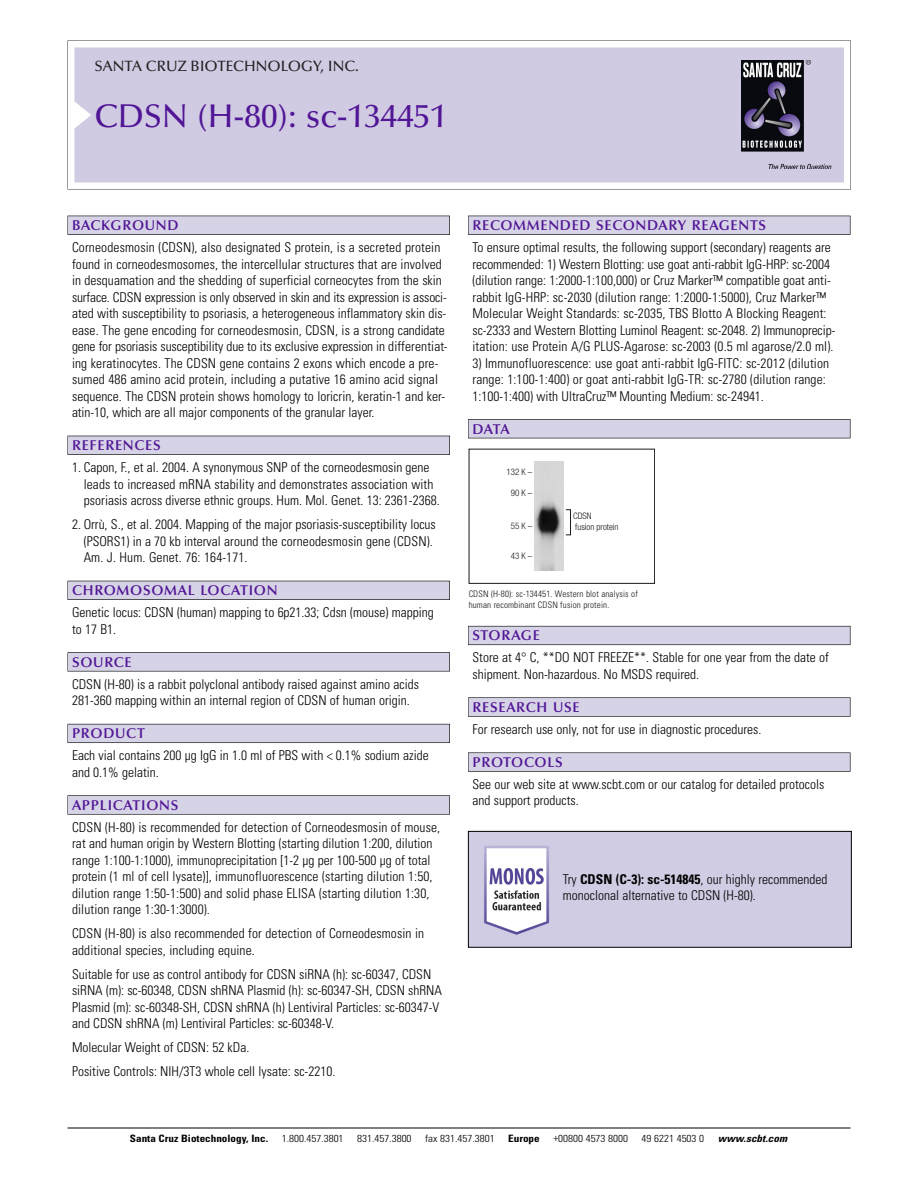
<style>
.page{position:relative;width:918px;height:1188px;background:#fff}
.page>*{position:absolute;margin:0;border:0;box-sizing:border-box;transform-origin:0 0}
.t1{font:500 33px "Optima";color:#511695}
.t2{font:500 15px "Optima";color:#231f20}
.t3{font:600 14.25px "Optima";letter-spacing:.05em;color:#511695}
.t4{font:300 condensed 13.5px/16.5px "Univers";color:#000}
.t5{font:300 condensed 10.2px "Univers";color:#000;scale:1.1 1}
.t6{font:700 condensed 10.2px "Univers";color:#000;scale:1.1 1}
.t7{font:italic 700 condensed 10.2px "Univers";letter-spacing:.005em;color:#000;scale:1.1 1}
.t8{font:9px/10.5px "Univers Condensed Light+FSKNIT";letter-spacing:.015em;color:#191919}
.t9{font:9px/10.8px "Helvetica Neue Light Cond+KYXJAN";color:#191919}
.s1{font-weight:700}
</style>
<div class="page">
<svg style="left:68px;top:40px;width:783px;height:149px"></svg>
<div style="left:74px;top:47px;width:770px;height:135px;background:#d1cae3"></div>
<img style="left:741px;top:60px;width:90px;height:108px">
<div style="left:68px;top:216px;width:382px;height:19px;background:#525155"></div>
<div style="left:68px;top:216px;width:381px;height:18px;background:#d7d3e7"></div>
<div style="left:68px;top:436px;width:382px;height:19px;background:#515055"></div>
<div style="left:68px;top:436px;width:381px;height:18px;background:#d7d3e7"></div>
<div style="left:68px;top:581px;width:382px;height:19px;background:#525158"></div>
<div style="left:68px;top:581px;width:381px;height:18px;background:#d7d3e7"></div>
<div style="left:68px;top:652px;width:382px;height:19px;background:#575759"></div>
<div style="left:68px;top:653px;width:381px;height:18px;background:#d7d3e7"></div>
<div style="left:68px;top:724px;width:382px;height:19px;background:#5b5a62"></div>
<div style="left:68px;top:724px;width:381px;height:18px;background:#d7d3e7"></div>
<div style="left:68px;top:795px;width:382px;height:20px;background:#626263"></div>
<div style="left:68px;top:796px;width:381px;height:18px;background:#d7d3e7"></div>
<div style="left:468px;top:216px;width:382px;height:19px;background:#525155"></div>
<div style="left:468px;top:216px;width:382px;height:18px;background:#d7d3e7"></div>
<div style="left:468px;top:419px;width:382px;height:19px;background:#525155"></div>
<div style="left:468px;top:420px;width:382px;height:18px;background:#d7d3e7"></div>
<div style="left:468px;top:626px;width:382px;height:19px;background:#66646e"></div>
<div style="left:468px;top:626px;width:382px;height:18px;background:#d7d3e7"></div>
<div style="left:468px;top:697px;width:382px;height:20px;background:#666"></div>
<div style="left:468px;top:698px;width:382px;height:18px;background:#d7d3e7"></div>
<svg style="left:468px;top:752px;width:382px;height:20px"></svg>
<div style="left:468px;top:753px;width:382px;height:18px;background:#d7d3e7"></div>
<hr style="left:68px;top:1128px;width:782px;height:1px;background:#000">
<div style="left:469px;top:449px;width:186px;height:135px;border:1px solid #191919"></div>
<img style="left:535px;top:461px;width:28px;height:110px">
<div style="left:566px;top:510px;width:5px;height:25px;border:1px solid #191919"></div>
<img style="left:470px;top:833px;width:380px;height:113px">
<div style="left:468px;top:831px;width:384px;height:117px;border:1px solid #000"></div>
<p class="t2" style="left:94px;top:61px;width:266px">SANTA CRUZ BIOTECHNOLOGY, INC.</p>
<h1 class="t1" style="left:94px;top:103px;width:354px">CDSN (H-80): sc-134451</h1>
<p class="t3" style="left:72px;top:219px;width:108px">BACKGROUND</p>
<p class="t4" style="left:72px;top:240px;width:377px">Corneodesmosin (CDSN), also designated S protein, is a secreted protein found in corneodesmosomes, the intercellular structures that are involved in desquamation and the shedding of superficial corneocytes from the skin surface. CDSN expression is only observed in skin and its expression is associ&shy;ated with susceptibility to psoriasis, a heterogeneous inflammatory skin dis&shy;ease. The gene encoding for corneodesmosin, CDSN, is a strong candidate gene for psoriasis susceptibility due to its exclusive expression in differentiat&shy;ing keratinocytes. The CDSN gene contains 2 exons which encode a pre&shy;sumed 486 amino acid protein, including a putative 16 amino acid signal sequence. The CDSN protein shows homology to loricrin, keratin-1 and ker&shy;atin-10, which are all major components of the granular layer.</p>
<p class="t3" style="left:72px;top:440px;width:90px">REFERENCES</p>
<p class="t4" style="left:84px;top:460px;width:357px;text-indent:-12px">1. Capon, F., et al. 2004. A synonymous SNP of the corneodesmosin gene leads to increased mRNA stability and demonstrates association with psoriasis across diverse ethnic groups. Hum. Mol. Genet. 13: 2361-2368.</p>
<p class="t4" style="left:84px;top:517px;width:354px;text-indent:-12px">2. Orrù, S., et al. 2004. Mapping of the major psoriasis-susceptibility locus (PSORS1) in a 70 kb interval around the corneodesmosin gene (CDSN).<br>Am. J. Hum. Genet. 76: 164-171.</p>
<p class="t3" style="left:72px;top:585px;width:207px">CHROMOSOMAL LOCATION</p>
<p class="t4" style="left:72px;top:605px;width:363px">Genetic locus: CDSN (human) mapping to 6p21.33; Cdsn (mouse) mapping to 17 B1.</p>
<p class="t3" style="left:72px;top:656px;width:61px">SOURCE</p>
<p class="t4" style="left:72px;top:677px;width:348px">CDSN (H-80) is a rabbit polyclonal antibody raised against amino acids<br>281-360 mapping within an internal region of CDSN of human origin.</p>
<p class="t3" style="left:72px;top:728px;width:74px">PRODUCT</p>
<p class="t4" style="left:72px;top:748px;width:358px">Each vial contains 200 µg IgG in 1.0 ml of PBS with &lt; 0.1% sodium azide and 0.1% gelatin.</p>
<p class="t3" style="left:72px;top:799px;width:108px">APPLICATIONS</p>
<p class="t4" style="left:72px;top:820px;width:370px">CDSN (H-80) is recommended for detection of Corneodesmosin of mouse, rat and human origin by Western Blotting (starting dilution 1:200, dilution range 1:100-1:1000), immunoprecipitation [1-2 µg per 100-500 µg of total protein (1 ml of cell lysate)], immunofluorescence (starting dilution 1:50, dilution range 1:50-1:500) and solid phase ELISA (starting dilution 1:30, dilution range 1:30-1:3000).</p>
<p class="t4" style="left:72px;top:926px;width:354px">CDSN (H-80) is also recommended for detection of Corneodesmosin in additional species, including equine.</p>
<p class="t4" style="left:72px;top:967px;width:371px">Suitable for use as control antibody for CDSN siRNA (h): sc-60347, CDSN siRNA (m): sc-60348, CDSN shRNA Plasmid (h): sc-60347-SH, CDSN shRNA Plasmid (m): sc-60348-SH, CDSN shRNA (h) Lentiviral Particles: sc-60347-V and CDSN shRNA (m) Lentiviral Particles: sc-60348-V.</p>
<p class="t4" style="left:72px;top:1037px;width:265px;line-height:24px">Molecular Weight of CDSN: 52 kDa.<br>Positive Controls: NIH/3T3 whole cell lysate: sc-2210.</p>
<p class="t3" style="left:473px;top:219px;width:295px">RECOMMENDED SECONDARY REAGENTS</p>
<p class="t4" style="left:473px;top:240px;width:364px">To ensure optimal results, the following support (secondary) reagents are recommended: 1) Western Blotting: use goat anti-rabbit IgG-HRP: sc-2004 (dilution range: 1:2000-1:100,000) or Cruz Marker™ compatible goat anti&shy;rabbit IgG-HRP: sc-2030 (dilution range: 1:2000-1:5000), Cruz Marker™ Molecular Weight Standards: sc-2035, TBS Blotto A Blocking Reagent: sc-2333 and Western Blotting Luminol Reagent: sc-2048. 2) Immunoprecip&shy;itation: use Protein A/G PLUS-Agarose: sc-2003 (0.5 ml agarose/2.0 ml).</p>
<p class="t4" style="left:473px;top:356px;width:358px">3) Immunofluorescence: use goat anti-rabbit IgG-FITC: sc-2012 (dilution range: 1:100-1:400) or goat anti-rabbit IgG-TR: sc-2780 (dilution range:<br>1:100-1:400) with UltraCruz™ Mounting Medium: sc-24941.</p>
<p class="t3" style="left:473px;top:423px;width:39px">DATA</p>
<p class="t9" style="left:506px;top:468px;width:28px">132 K –</p>
<p class="t9" style="left:511px;top:489px;width:23px">90K–</p>
<p class="t9" style="left:511px;top:521px;width:23px">55K–</p>
<p class="t9" style="left:511px;top:551px;width:23px">43K–</p>
<p class="t9" style="left:573px;top:511px;width:47px">CDSN<br>fusion protein</p>
<p class="t8" style="left:469px;top:590px;width:171px">CDSN (H-80): sc-134451. Western blot analysis of human recombinant CDSN fusion protein.</p>
<p class="t3" style="left:473px;top:630px;width:69px">STORAGE</p>
<p class="t4" style="left:473px;top:650px;width:358px">Store at 4° C, **DO NOT FREEZE**. Stable for one year from the date of shipment. Non-hazardous. No MSDS required.</p>
<p class="t3" style="left:473px;top:701px;width:109px">RESEARCH USE</p>
<p class="t4" style="left:473px;top:722px;width:290px">For research use only, not for use in diagnostic procedures.</p>
<p class="t3" style="left:473px;top:756px;width:92px">PROTOCOLS</p>
<p class="t4" style="left:473px;top:777px;width:353px">See our web site at www.scbt.com or our catalog for detailed protocols and support products.</p>
<p class="t4" style="left:563px;top:872px;width:266px">Try <span class="s1">CDSN (C-3): sc-514845</span>, our highly recommended monoclonal alternative to CDSN (H-80).</p>
<p class="t6" style="left:130px;top:1135px;width:127px">Santa Cruz Biotechnology, Inc.</p>
<p class="t5" style="left:282px;top:1135px;width:58px">1.800.457.3801</p>
<p class="t5" style="left:357px;top:1135px;width:51px">831.457.3800</p>
<p class="t5" style="left:425px;top:1135px;width:65px">fax 831.457.3801</p>
<p class="t6" style="left:508px;top:1135px;width:30px">Europe</p>
<p class="t5" style="left:553px;top:1135px;width:69px">+00800 4573 8000</p>
<p class="t5" style="left:642px;top:1135px;width:58px">49 6221 4503 0</p>
<p class="t7" style="left:718px;top:1135px;width:64px">www.scbt.com</p>
</div>
